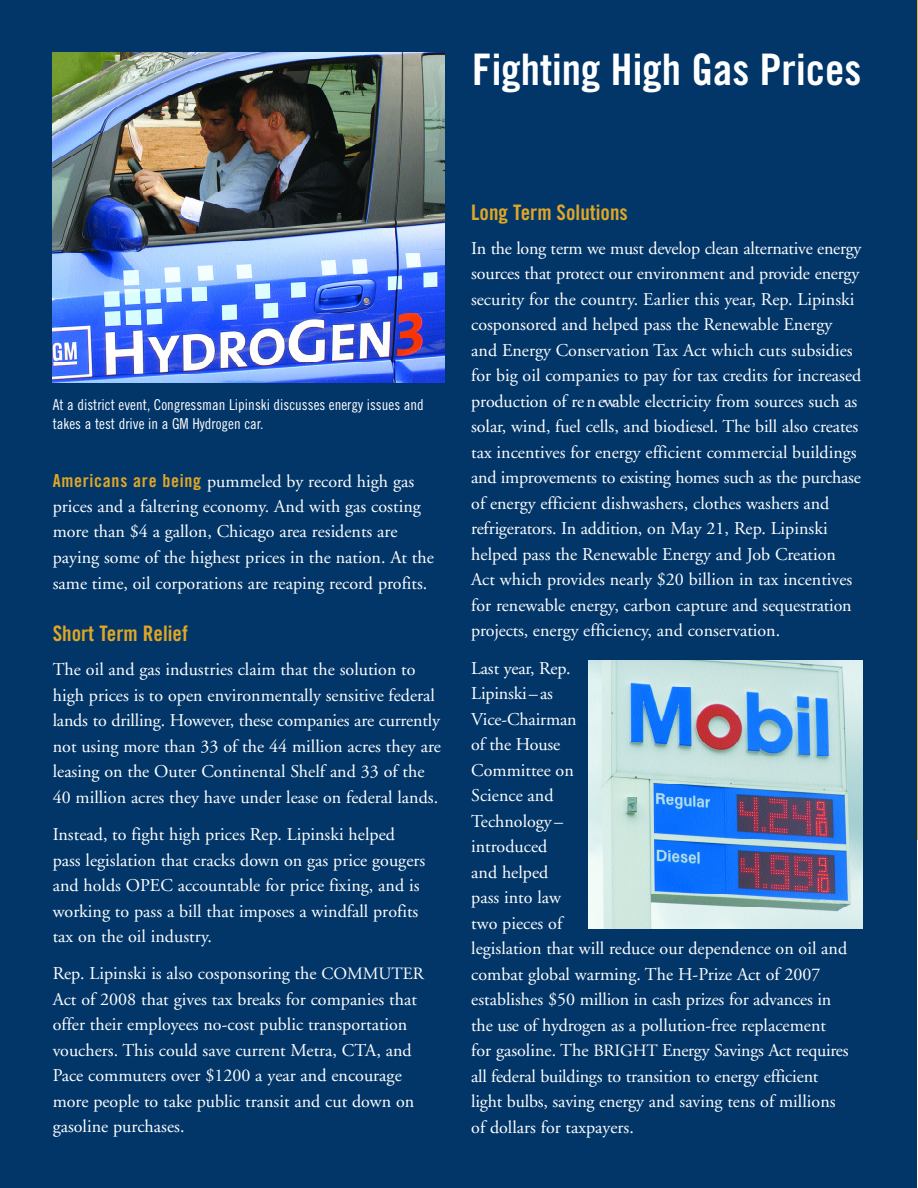
<style>
.page{position:relative;width:918px;height:1188px;background:#fff}
.page>*{position:absolute;margin:0;border:0;box-sizing:border-box;transform-origin:0 0}
.t1{font:43.5px "Trade Gothic Bold Cond Twenty";color:#fff}
.t2{font:21.3px "Trade Gothic Bold Cond Twenty";color:#e0a726}
.t3{font:18px/25.5px "Adobe Garamond";color:#fff}
.t4{font:15px/19.5px "Trade Gothic Cond Eighteen";color:#fff}
.s1{font-family:"Trade Gothic Bold Cond Twenty";color:#e0a726}
.s2{font-size:17.25px}
</style>
<div class="page">
<div style="left:908px;top:0;width:10px;height:839px;background:#e4b550"></div>
<div style="left:0;top:0;width:917px;height:1188px;background:#023669"></div>
<img style="left:53px;top:53px;width:391px;height:329px">
<img style="left:589px;top:660px;width:274px;height:268px">
<h1 class="t1" style="left:472px;top:53px;width:391px">Fighting High Gas Prices</h1>
<p class="t4" style="left:53px;top:396px;width:373px">At a district event, Congressman Lipinski discusses energy issues and takes a test drive in a GM Hydrogen car.</p>
<p class="t3" style="left:53px;top:470px;width:383px"><span class="s1">Americans are being</span> pummeled by record high gas prices and a faltering economy. And with gas costing more than $4 a gallon, Chicago area residents are paying some of the highest prices in the nation. At the same time, oil corporations are reaping record profits.</p>
<p class="t2" style="left:53px;top:626px;width:137px">Short Term Relief</p>
<p class="t3" style="left:53px;top:658px;width:390px">The oil and gas industries claim that the solution to high prices is to open environmentally sensitive federal lands to drilling. Howe ve r, these companies are curre n tly not using more than 33 of the 44 million acres they are leasing on the Outer Continental Shelf and 33 of the 40 million acres they have under lease on federal lands.</p>
<p class="t3" style="left:53px;top:823px;width:374px">Instead, to fight high prices Rep. Lipinski helped pass legislation that cracks down on gas price gougers and holds OPEC accountable for price fixing, and is working to pass a bill that imposes a windfall profits tax on the oil industry.</p>
<p class="t3" style="left:53px;top:963px;width:373px">Rep. Lipinski is also cosponsoring the <span class="s2">COMMUTER </span>Act of 2008 that gives tax breaks for companies that offer their employees no-cost public transportation vouchers. This could save current Metra, CTA, and Pace commuters over $1200 a year and encourage more people to take public transit and cut down on gasoline purchases.</p>
<p class="t2" style="left:471px;top:204px;width:158px">Long Term Solutions</p>
<p class="t3" style="left:471px;top:237px;width:392px">In the long term we must develop clean alternative energy so u rces that protect our environment and provide energy security for the country. Earlier this year, Rep. Lipinski cosponsored and helped pass the Renewable Energy and Energy Conservation Tax Act which cuts subsidies for big oil companies to pay for tax credits for increased p roduction of re n ewable electricity from sources such as so la r, wind, fuel cells, and biodiesel. The bill also cre a te s tax incentives for energy efficient commercial buildings and improvements to existing homes such as the purc h a se of energy efficient dishwashers, clothes washers and refrigerators. In addition, on May 21, Rep. Lipinski helped pass the Renewable Energy and Job Creation Act which provides nearly $20 billion in tax incentives for renewable energy, carbon capture and sequestration p ro je c ts, energy efficiency, and conservation.</p>
<p class="t3" style="left:471px;top:657px;width:379px">Last ye a r, Re p.<br>L ip in ski–a s<br>Vic e -C h a irm a n<br>of the Ho u se<br>Committee on<br>Science and<br>Technology–<br>introduced<br>and helped<br>pass into law<br>two pieces of<br>legislation that will reduce our dependence on oil and combat global warming. The H-Prize Act of 2007 establishes $50 million in cash prizes for advances in the use of hyd ro g e n as a pollution-free replacement for gasoline. The <span class="s2">B R IG H T</span> Energy Savings Act re q u ires all federal buildings to transition to energy efficient light bulbs, saving energy and saving tens of millions of dollars for taxpayers.</p>
</div>
